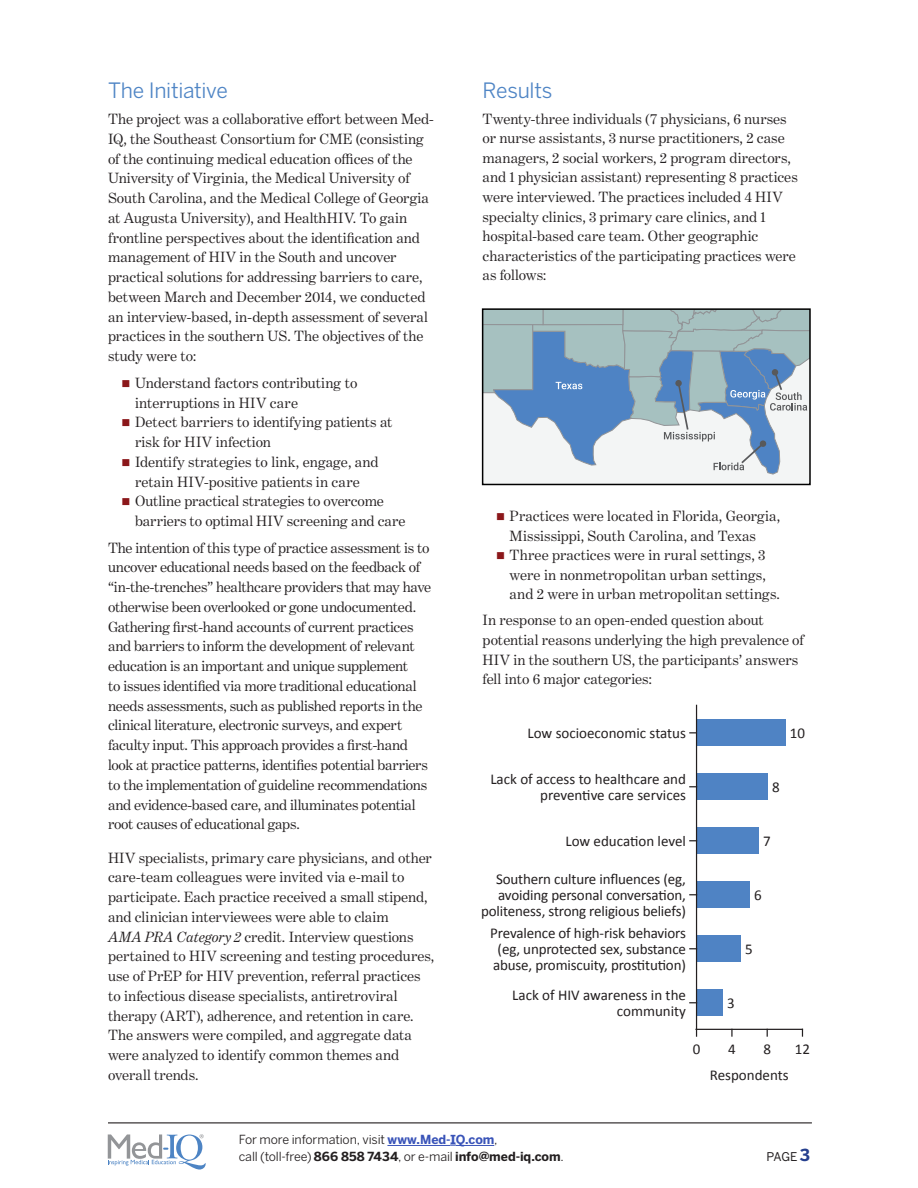
<style>
.page{position:relative;width:918px;height:1188px;background:#fff}
.page>*{position:absolute;margin:0;border:0;box-sizing:border-box;transform-origin:0 0}
.Heading{font:21px "Benton Sans";letter-spacing:-.015em;color:#4f85c5}
.Main_Body{font:15px/19.8px "Benton Modern One";letter-spacing:-.005em;color:#231f20}
.t1{font:15px/15.8px "Calibri";letter-spacing:-.01em;color:#231f20;text-align:right}
.t2{font:12.45px/16.8px "Benton Sans";letter-spacing:-.01em;color:#231f20}
.t3{font:12px "Benton Sans";color:#231f20}
.s1{font-style:italic}
.s2{font-weight:700;color:#3953b8}
.s3{font-family:"Tahoma";font-weight:700;color:#3953b8}
.s4{font-weight:700}
.s5{font-weight:700;font-size:16.5px;color:#253f8e}
</style>
<div class="page">
<svg style="left:108px;top:1134px;width:98px;height:36px"></svg>
<hr style="left:387px;top:1145px;width:63px;height:1px;background:#3953b8">
<svg style="left:450px;top:1144px;width:6px;height:2px"></svg>
<hr style="left:456px;top:1145px;width:38px;height:1px;background:#3953b8">
<hr style="left:108px;top:1122px;width:704px;height:1px;background:#231f20">
<div style="left:483px;top:309px;width:327px;height:175px;background:#f3f5f5"></div>
<svg style="left:485px;top:311px;width:323px;height:164px"></svg>
<div style="left:482px;top:308px;width:329px;height:177px;border:2px solid #000"></div>
<div style="left:696px;top:989px;width:27px;height:27px;background:#4f83c4"></div>
<div style="left:696px;top:881px;width:54px;height:27px;background:#4f83c4"></div>
<div style="left:696px;top:773px;width:71px;height:27px;background:#4f83c4"></div>
<div style="left:696px;top:935px;width:45px;height:27px;background:#4f83c4"></div>
<div style="left:696px;top:827px;width:62px;height:27px;background:#4f83c4"></div>
<div style="left:696px;top:719px;width:89px;height:27px;background:#4f83c4"></div>
<hr style="left:696px;top:1029px;width:106px;height:1px;background:#231f20">
<hr style="left:696px;top:705px;width:1px;height:331px;background:#231f20">
<svg style="left:731px;top:1030px;width:2px;height:6px"></svg>
<p class="Heading" style="left:108px;top:77px;width:121px">The Initiative</p>
<p class="Main_Body" style="left:108px;top:109px;width:327px">The project was a collaborative effort between Med-IQ, the Southeast Consortium for CME (consisting of the continuing medical education offices of the University of Virginia, the Medical University of South Carolina, and the Medical College of Georgia at Augusta University), and HealthHIV. To gain frontline perspectives about the identification and management of HIV in the South and uncover practical solutions for addressing barriers to care, between March and December 2014, we conducted an interview-based, in-depth assessment of several practices in the southern US. The objectives of the study were to:</p>
<p class="Main_Body" style="left:135px;top:373px;width:224px">Understand factors contributing to interruptions in HIV care</p>
<p class="Main_Body" style="left:135px;top:412px;width:259px">Detect barriers to identifying patients at risk for HIV infection</p>
<p class="Main_Body" style="left:135px;top:452px;width:245px">Identify strategies to link, engage, and retain HIV-positive patients in care</p>
<p class="Main_Body" style="left:135px;top:491px;width:272px">Outline practical strategies to overcome barriers to optimal HIV screening and care</p>
<p class="Main_Body" style="left:108px;top:538px;width:325px">The intention of this type of practice assessment is to uncover educational needs based on the feedback of “in-the-trenches” healthcare providers that may have otherwise been overlooked or gone undocumented.<br>Gathering first-hand accounts of current practices and barriers to inform the development of relevant education is an important and unique supplement<br>to issues identified via more traditional educational needs assessments, such as published reports in the clinical literature, electronic surveys, and expert faculty input. This approach provides a first-hand look at practice patterns, identifies potential barriers to the implementation of guideline recommendations and evidence-based care, and illuminates potential root causes of educational gaps.</p>
<p class="Main_Body" style="left:108px;top:848px;width:328px">HIV specialists, primary care physicians, and other care-team colleagues were invited via e-mail to participate. Each practice received a small stipend, and clinician interviewees were able to claim<br><span class="s1">AMA PRA Category 2</span> credit. Interview questions pertained to HIV screening and testing procedures, use of PrEP for HIV prevention, referral practices to infectious disease specialists, antiretroviral therapy (ART), adherence, and retention in care.<br>The answers were compiled, and aggregate data were analyzed to identify common themes and overall trends.</p>
<p class="Heading" style="left:483px;top:77px;width:71px">Results</p>
<p class="Main_Body" style="left:483px;top:109px;width:317px">Twenty-three individuals (7 physicians, 6 nurses or nurse assistants, 3 nurse practitioners, 2 case managers, 2 social workers, 2 program directors, and 1 physician assistant) representing 8 practices were interviewed. The practices included 4 HIV specialty clinics, 3 primary care clinics, and 1 hospital-based care team. Other geographic characteristics of the participating practices were as follows:</p>
<p class="Main_Body" style="left:510px;top:506px;width:272px">Practices were located in Florida, Georgia,<br>Mississippi, South Carolina, and Texas</p>
<p class="Main_Body" style="left:510px;top:545px;width:272px">Three practices were in rural settings, 3 were in nonmetropolitan urban settings, and 2 were in urban metropolitan settings.</p>
<p class="Main_Body" style="left:483px;top:611px;width:323px">In response to an open-ended question about potential reasons underlying the high prevalence of HIV in the southern US, the participants’ answers fell into 6 major categories:</p>
<p class="t1" style="left:527px;top:725px;width:160px">Low socioeconomic status</p>
<p class="t1" style="left:790px;top:725px;width:17px">10</p>
<p class="t1" style="left:490px;top:771px;width:197px">Lack of access to healthcare and preventive care services</p>
<p class="t1" style="left:772px;top:779px;width:9px">8</p>
<p class="t1" style="left:565px;top:833px;width:122px">Low education level</p>
<p class="t1" style="left:763px;top:833px;width:9px">7</p>
<p class="t1" style="left:481px;top:871px;width:206px">Southern culture influences (eg, avoiding personal conversation, politeness, strong religious beliefs)</p>
<p class="t1" style="left:490px;top:925px;width:197px;text-align:center">Prevalence of high-risk behaviors (eg, unprotected sex, substance abuse, promiscuity, prostitution)</p>
<p class="t1" style="left:754px;top:887px;width:9px">6</p>
<p class="t1" style="left:745px;top:941px;width:9px">5</p>
<p class="t1" style="left:512px;top:987px;width:175px">Lack of HIV awareness in the community</p>
<p class="t1" style="left:727px;top:995px;width:9px">3</p>
<p class="t1" style="left:693px;top:1041px;width:9px">0</p>
<p class="t1" style="left:728px;top:1041px;width:9px">4</p>
<p class="t1" style="left:763px;top:1041px;width:9px">8</p>
<p class="t1" style="left:710px;top:1068px;width:80px">Respondents</p>
<p class="t1" style="left:795px;top:1041px;width:17px">12</p>
<p class="t2" style="left:239px;top:1131px;width:327px">For more information, visit <span class="s2">www.Med-</span><span class="s3">I</span><span class="s2">Q.com</span>,<br>call (toll-free) <span class="s4">866 858 7434</span>, or e-mail <span class="s4">info@med-iq.com</span>.</p>
<p class="t3" style="left:767px;top:1150px;width:45px">PAGE <span class="s5">3</span></p>
</div>
